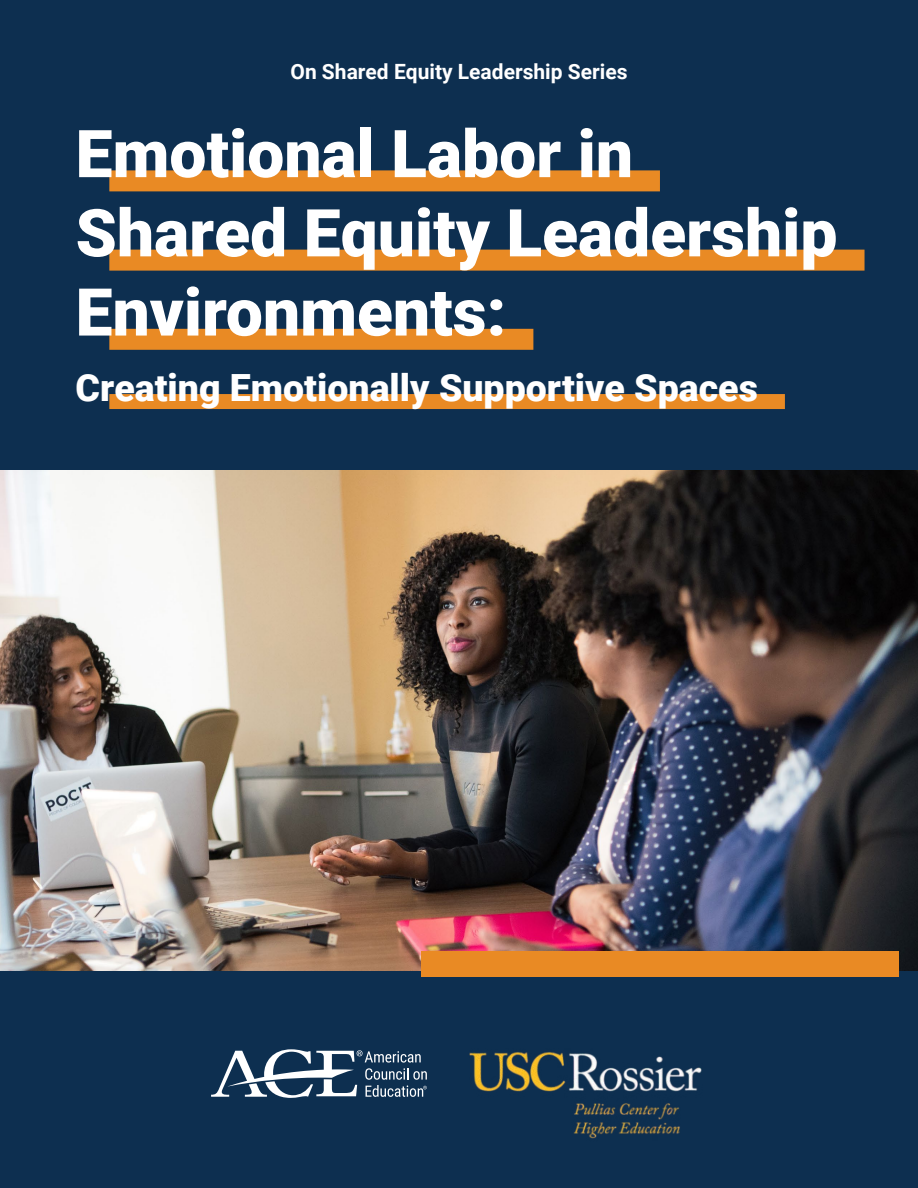
<style>
.page{position:relative;width:918px;height:1188px;background:#0d2f50}
.page>*{position:absolute;margin:0;border:0;box-sizing:border-box;transform-origin:0 0}
.t1{font:900 66px/79.2px "Roboto";color:#fff}
.t2{font:900 37.5px "Roboto";color:#fff}
.t3{font:700 21px "Roboto";color:#fff}
</style>
<div class="page">
<img style="left:0;top:471px;width:918px;height:499px">
<div style="left:421px;top:951px;width:478px;height:26px;background:#e98a24"></div>
<img style="left:470px;top:1052px;width:232px;height:87px">
<svg style="left:211px;top:1049px;width:216px;height:49px"></svg>
<div style="left:109px;top:170px;width:551px;height:21px;background:#e98a24"></div>
<div style="left:109px;top:250px;width:756px;height:21px;background:#e98a24"></div>
<div style="left:109px;top:329px;width:424px;height:21px;background:#e98a24"></div>
<div style="left:109px;top:394px;width:676px;height:15px;background:#e98a24"></div>
<p class="t3" style="left:291px;top:57px;width:339px">On Shared Equity Leadership Series</p>
<p class="t1" style="left:76px;top:112px;width:763px">Emotional Labor in<br>Shared Equity Leadership<br>Environments:</p>
<p class="t2" style="left:76px;top:361px;width:684px">Creating Emotionally Supportive Spaces</p>
</div>
